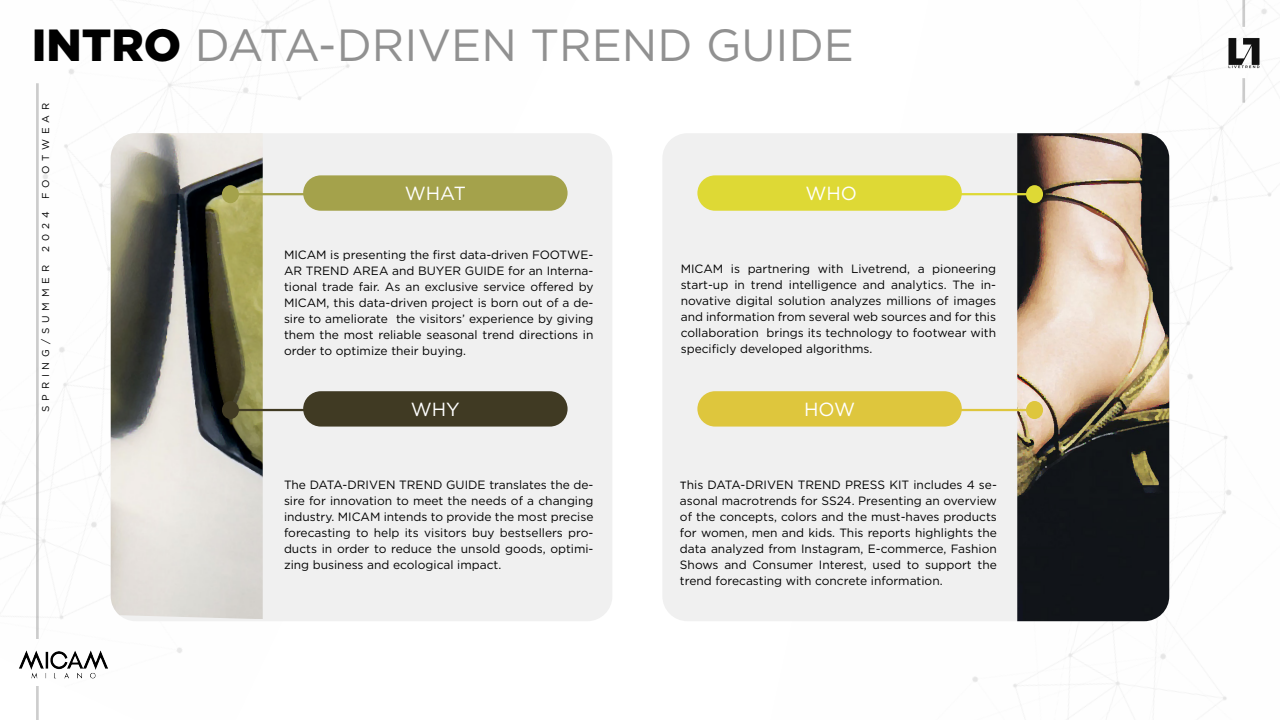
<style>
.page{position:relative;width:1280px;height:720px;background:#fff}
.page>*{position:absolute;margin:0;border:0;box-sizing:border-box;transform-origin:0 0}
.t1{font:45px "Gotham";color:#919191}
.t2{font:19px "Gotham";color:#fff}
.t3{font:12px/16px "Gotham";color:#000;text-align:justify}
.t4{font:9.9px "Gotham";letter-spacing:.5em;color:#000}
.s1{font-weight:900;color:#000}
.s2{font-family:"Vision"}
</style>
<div class="page">
<img style="left:972px;top:0;width:302px;height:719px">
<img style="left:2px;top:4px;width:348px;height:716px">
<img style="left:2px;top:641px;width:127px;height:47px">
<div style="left:111px;top:133px;width:501px;height:488px;background:#f0f0f0;border-radius:25px"></div>
<img style="left:111px;top:133px;width:152px;height:486px">
<div style="left:222px;top:185px;width:17px;height:18px;background:#a4a24b;border-radius:50%"></div>
<hr style="left:230px;top:193px;width:80px;height:2px;background:#a4a24b">
<div style="left:303px;top:175px;width:265px;height:36px;background:#a4a24b;border-radius:18px"></div>
<div style="left:222px;top:401px;width:17px;height:18px;background:#403a23;border-radius:50%"></div>
<hr style="left:230px;top:409px;width:80px;height:2px;background:#403a23">
<div style="left:303px;top:391px;width:265px;height:36px;background:#403a23;border-radius:18px"></div>
<div style="left:662px;top:133px;width:507px;height:488px;background:#f0f0f0;border-radius:25px"></div>
<img style="left:1017px;top:133px;width:152px;height:488px">
<div style="left:1026px;top:185px;width:17px;height:18px;background:#ded935;border-radius:50%"></div>
<hr style="left:955px;top:193px;width:80px;height:2px;background:#ded935">
<div style="left:697px;top:175px;width:265px;height:36px;background:#ded935;border-radius:18px"></div>
<div style="left:1026px;top:401px;width:17px;height:18px;background:#dec63d;border-radius:50%"></div>
<hr style="left:955px;top:409px;width:80px;height:2px;background:#dec63d">
<div style="left:697px;top:391px;width:265px;height:36px;background:#dec63d;border-radius:18px"></div>
<p class="t1" style="left:32px;top:16px;width:824px"><span class="s1">INTRO</span> DATA-DRIVEN TREND GUIDE</p>
<p class="t4" style="left:39px;top:199px;width:98px;rotate:-90deg">FOOTWEAR</p>
<p class="t4" style="left:39px;top:252px;width:42px;rotate:-90deg">2024</p>
<p class="t4" style="left:39px;top:412px;width:149px;rotate:-90deg">SPRING/SUMMER</p>
<p class="t2" style="left:405px;top:181px;width:63px">WHAT</p>
<p class="t3" style="left:284px;top:247px;width:311px">MICAM is presenting the first data-driven FOOTWE-AR TREND AREA and BUYER GUIDE for an Interna&shy;tional trade fair. As an exclusive service offered by MICAM, this data-driven project is born out of a de&shy;sire to ameliorate the visitors’ experience by giving them the most reliable seasonal trend directions in order to optimize their buying.</p>
<p class="t2" style="left:411px;top:397px;width:51px">WHY</p>
<p class="t3" style="left:284px;top:476px;width:311px">The DATA-DRIVEN TREND GUIDE translates the de&shy;sire for innovation to meet the needs of a changing industry. MICAM intends to provide the most precise forecasting to help its visitors buy bestsellers pro&shy;ducts in order to reduce the unsold goods, optimi&shy;zing business and ecological impact.</p>
<p class="t2" style="left:805px;top:181px;width:53px">WHO</p>
<p class="t3" style="left:681px;top:260px;width:317px">MICAM is partnering with Livetrend, a pioneering start-up in trend intelligence and analytics. The in&shy;novative digital solution analyzes millions of images and information from several web sources and for this collaboration brings its technology to footwear with specificly developed algorithms.</p>
<p class="t2" style="left:804px;top:397px;width:52px">HOW</p>
<p class="t3" style="left:680px;top:476px;width:319px"><span class="s2">T</span>his DATA-DRIVEN TREND PRESS KIT includes 4 se&shy;asonal macrotrends for SS24. Presenting an overview of the concepts, colors and the must-haves products for women, men and kids. This reports highlights the data analyzed from Instagram, E-commerce, Fashion Shows and Consumer Interest, used to support the trend forecasting with concrete information.</p>
</div>
